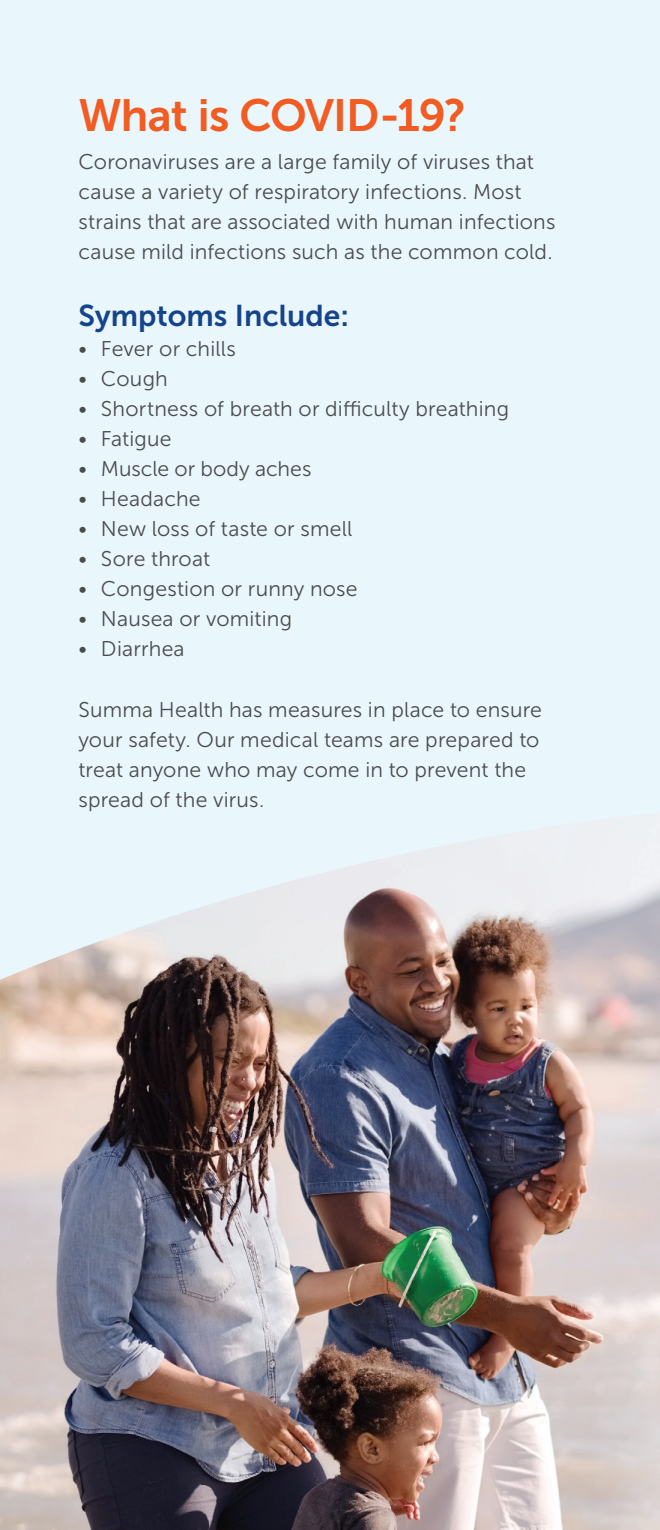
<style>
.page{position:relative;width:660px;height:1530px;background:#fff}
.page>*{position:absolute;margin:0;border:0;box-sizing:border-box;transform-origin:0 0}
.t1{font:45px "Museo Sans 700";letter-spacing:-.02em;color:#f25b21}
.t2{font:30px "Museo Sans 700";color:#15448b}
.t3{font:21.25px/30px "Museo Sans 300";letter-spacing:.01em;color:#4b4c4d}
</style>
<div class="page">
<div style="left:0;top:0;width:660px;height:684px;background:#e9f7fc"></div>
<img style="left:0;top:1237px;width:660px;height:293px">
<img style="left:0;top:684px;width:660px;height:553px">
<h1 class="t1" style="left:78px;top:91px;width:389px">What is COVID-19?</h1>
<p class="t3" style="left:78px;top:147px;width:479px">Coronaviruses are a large family of viruses that cause a variety of respiratory infections. Most strains that are associated with human infections cause mild infections such as the common cold.</p>
<h2 class="t2" style="left:78px;top:299px;width:272px">Symptoms Include:</h2>
<p class="t3" style="left:78px;top:334px;width:159px">• Fever or chills</p>
<p class="t3" style="left:78px;top:364px;width:91px">• Cough</p>
<p class="t3" style="left:78px;top:394px;width:432px">• Shortness of breath or difficulty breathing</p>
<p class="t3" style="left:78px;top:424px;width:95px">• Fatigue</p>
<p class="t3" style="left:78px;top:454px;width:235px">• Muscle or body aches</p>
<p class="t3" style="left:78px;top:484px;width:124px">• Headache</p>
<p class="t3" style="left:78px;top:514px;width:275px">• New loss of taste or smell</p>
<p class="t3" style="left:78px;top:544px;width:133px">• Sore throat</p>
<p class="t3" style="left:78px;top:574px;width:281px">• Congestion or runny nose</p>
<p class="t3" style="left:78px;top:604px;width:215px">• Nausea or vomiting</p>
<p class="t3" style="left:78px;top:634px;width:108px">• Diarrhea</p>
<p class="t3" style="left:78px;top:694px;width:465px">Summa Health has measures in place to ensure your safety. Our medical teams are prepared to treat anyone who may come in to prevent the spread of the virus.</p>
</div>
